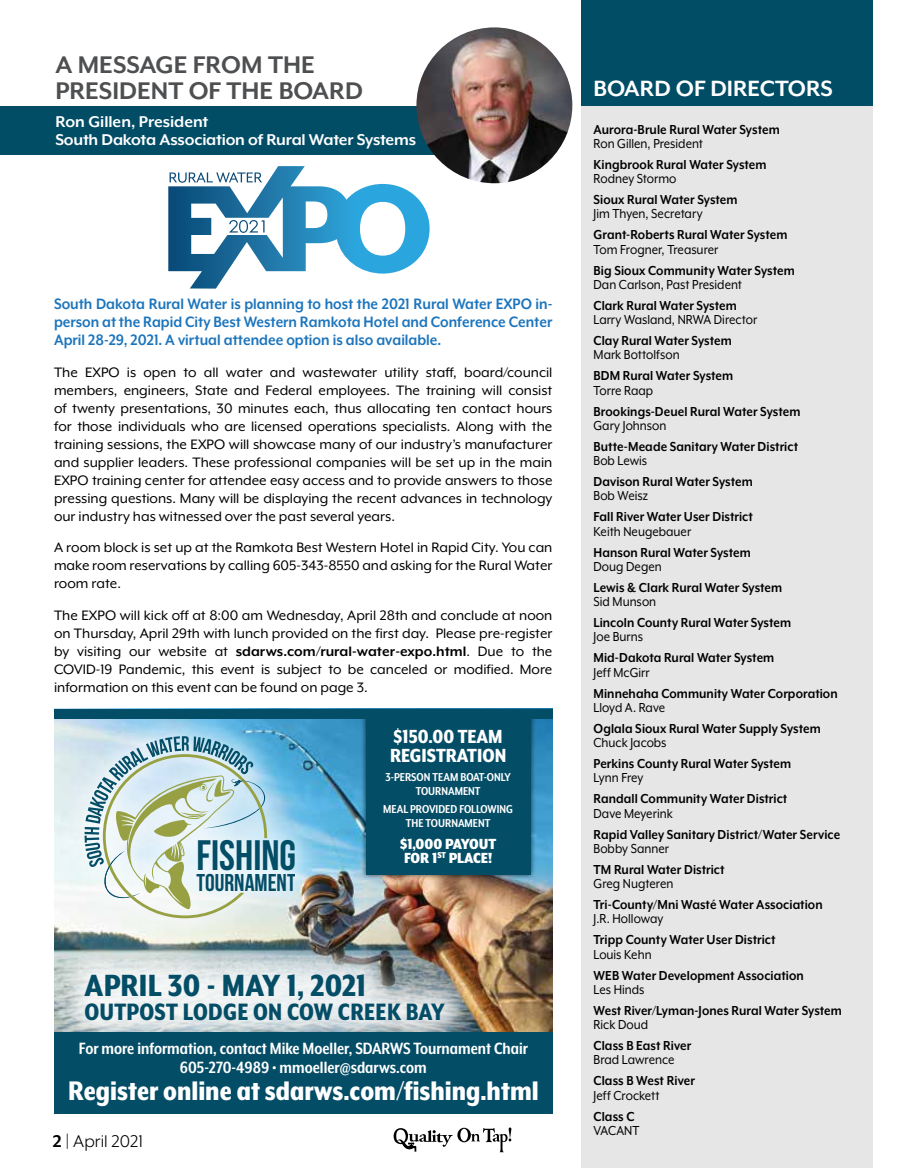
<style>
.page{position:relative;width:905px;height:1168px;background:#fff}
.page>*{position:absolute;margin:0;border:0;box-sizing:border-box;transform-origin:0 0}
.t1{font:42.45px "Bebas Neue";color:#044d66}
.t2{font:800 35.25px "Mr Eaves XL Mod Nar OT";letter-spacing:.005em;color:#044d66}
.t3{font:800 30.9px "Mr Eaves XL Mod Nar OT";color:#fff}
.t4{font:700 27.75px/25.5px "Mr Eaves XL Mod OT";color:#4e4f51}
.t5{font:800 27.3px "Mr Eaves XL Mod Nar OT";letter-spacing:.01em;color:#044d66}
.t6{font:700 25.5px "Mr Eaves XL Mod OT";color:#fff}
.t7{font:24.3px "Bebas Neue";color:#044d66}
.t8{font:800 21.9px/18.9px "Mr Eaves XL Mod Nar OT";color:#fff}
.t9{font:19.5px "Mr Eaves XL Mod OT";color:#000}
.t10{font:700 18.75px/18.8px "Mr Eaves XL Mod Nar OT";color:#fff;text-align:center}
.t11{font:700 18px/18px "Mr Eaves XL Mod OT";letter-spacing:-.01em;color:#fff}
.t12{font:700 17.4px/18px "Mr Eaves XL Mod OT";color:#1c75bc;text-align:justify;scale:.91 1}
.t13{font:900 16.95px/14px "Mr Eaves XL Mod Nar OT";color:#fff}
.t14{font:15.75px/18px "Mr Eaves XL Mod OT";color:#000;text-align:justify}
.t15{font:700 15px "Mr Eaves XL Mod OT";letter-spacing:.005em;color:#000;scale:.9 1}
.t16{font:15px "Mr Eaves XL Mod OT";color:#000;scale:.9 1}
.t17{font:700 13.2px/14px "Mr Eaves XL Mod Nar OT";color:#fff;text-align:center}
.s1{font-weight:700}
</style>
<div class="page">
<svg style="left:393px;top:1127px;width:118px;height:25px"></svg>
<div style="left:580px;top:0;width:292px;height:1168px;background:#e6e6e6"></div>
<div style="left:0;top:107px;width:457px;height:48px;background:#024d66"></div>
<img style="left:416px;top:27px;width:156px;height:156px;border-radius:78px">
<div style="left:580px;top:0;width:292px;height:105px;background:#024d66"></div>
<svg style="left:168px;top:166px;width:261px;height:123px"></svg>
<img style="left:325px;top:718px;width:227px;height:314px">
<div style="left:54px;top:706px;width:271px;height:243px;background:#fff;opacity:.75"></div>
<svg style="left:85px;top:736px;width:182px;height:182px"></svg>
<div style="left:49px;top:938px;width:431px;height:119px;background:#fff;opacity:.88"></div>
<div style="left:360px;top:708px;width:176px;height:172px;background:#000;opacity:.75"></div>
<div style="left:366px;top:714px;width:164px;height:160px;background:#044d66"></div>
<div style="left:54px;top:709px;width:498px;height:9px;background:#044d66"></div>
<div style="left:54px;top:1032px;width:498px;height:82px;background:#044d66"></div>
<h3 class="t4" style="left:55px;top:52px;width:309px">A MESSAGE FROM THE<br>PRESIDENT OF THE BOARD</h3>
<p class="t11" style="left:55px;top:112px;width:362px">Ron Gillen, President<br>South Dakota Association of Rural Water Systems</p>
<p class="t15" style="left:593px;top:122px;width:208px">Aurora-Brule Rural Water System</p>
<h3 class="t6" style="left:593px;top:75px;width:241px">BOARD OF DIRECTORS</h3>
<p class="t16" style="left:593px;top:136px;width:123px">Ron Gillen, President</p>
<p class="t15" style="left:593px;top:157px;width:194px">Kingbrook Rural Water System</p>
<p class="t16" style="left:593px;top:171px;width:94px">Rodney Stormo</p>
<p class="t15" style="left:593px;top:192px;width:162px">Sioux Rural Water System</p>
<p class="t16" style="left:593px;top:206px;width:123px">Jim Thyen, Secretary</p>
<p class="t15" style="left:593px;top:227px;width:217px">Grant-Roberts Rural Water System</p>
<p class="t16" style="left:593px;top:242px;width:140px">Tom Frogner, Treasurer</p>
<p class="t15" style="left:593px;top:263px;width:225px">Big Sioux Community Water System</p>
<p class="t16" style="left:593px;top:277px;width:166px">Dan Carlson, Past President</p>
<p class="t15" style="left:593px;top:298px;width:161px">Clark Rural Water System</p>
<p class="t16" style="left:593px;top:312px;width:183px">Larry Wasland, NRWA Director</p>
<p class="t15" style="left:593px;top:333px;width:155px">Clay Rural Water System</p>
<p class="t16" style="left:593px;top:347px;width:97px">Mark Bottolfson</p>
<p class="t15" style="left:593px;top:368px;width:157px">BDM Rural Water System</p>
<p class="t16" style="left:593px;top:383px;width:68px">Torre Raap</p>
<p class="t15" style="left:593px;top:404px;width:231px">Brookings-Deuel Rural Water System</p>
<p class="t16" style="left:593px;top:418px;width:83px">Gary Johnson</p>
<p class="t15" style="left:593px;top:439px;width:229px">Butte-Meade Sanitary Water District</p>
<p class="t16" style="left:593px;top:453px;width:61px">Bob Lewis</p>
<p class="t15" style="left:593px;top:474px;width:178px">Davison Rural Water System</p>
<p class="t16" style="left:593px;top:488px;width:62px">Bob Weisz</p>
<p class="t15" style="left:593px;top:509px;width:179px">Fall River Water User District</p>
<p class="t16" style="left:593px;top:524px;width:110px">Keith Neugebauer</p>
<p class="t15" style="left:593px;top:545px;width:176px">Hanson Rural Water System</p>
<p class="t16" style="left:593px;top:559px;width:77px">Doug Degen</p>
<p class="t15" style="left:593px;top:580px;width:211px">Lewis &amp; Clark Rural Water System</p>
<p class="t16" style="left:593px;top:594px;width:71px">Sid Munson</p>
<p class="t15" style="left:593px;top:615px;width:221px">Lincoln County Rural Water System</p>
<p class="t16" style="left:593px;top:629px;width:57px">Joe Burns</p>
<p class="t15" style="left:593px;top:650px;width:202px">Mid-Dakota Rural Water System</p>
<p class="t16" style="left:593px;top:665px;width:64px">Jeff McGirr</p>
<p class="t15" style="left:593px;top:686px;width:273px">Minnehaha Community Water Corporation</p>
<p class="t16" style="left:593px;top:700px;width:81px">Lloyd A. Rave</p>
<p class="t15" style="left:593px;top:721px;width:254px">Oglala Sioux Rural Water Supply System</p>
<p class="t16" style="left:593px;top:735px;width:83px">Chuck Jacobs</p>
<p class="t15" style="left:593px;top:756px;width:221px">Perkins County Rural Water System</p>
<p class="t16" style="left:593px;top:770px;width:57px">Lynn Frey</p>
<p class="t15" style="left:593px;top:791px;width:217px">Randall Community Water District</p>
<p class="t16" style="left:593px;top:806px;width:89px">Dave Meyerink</p>
<p class="t15" style="left:593px;top:827px;width:275px">Rapid Valley Sanitary District/Water Service</p>
<p class="t16" style="left:593px;top:841px;width:85px">Bobby Sanner</p>
<p class="t15" style="left:593px;top:862px;width:147px">TM Rural Water District</p>
<p class="t16" style="left:593px;top:876px;width:90px">Greg Nugteren</p>
<p class="t15" style="left:593px;top:897px;width:256px">Tri-County/Mni Wasté Water Association</p>
<p class="t16" style="left:593px;top:911px;width:79px">J.R. Holloway</p>
<p class="t15" style="left:593px;top:932px;width:204px">Tripp County Water User District</p>
<p class="t16" style="left:593px;top:947px;width:66px">Louis Kehn</p>
<p class="t15" style="left:593px;top:968px;width:235px">WEB Water Development Association</p>
<p class="t16" style="left:593px;top:982px;width:58px">Les Hinds</p>
<p class="t15" style="left:593px;top:1003px;width:277px">West River/Lyman-Jones Rural Water System</p>
<p class="t16" style="left:593px;top:1017px;width:62px">Rick Doud</p>
<p class="t15" style="left:593px;top:1038px;width:110px">Class B East River</p>
<p class="t16" style="left:593px;top:1052px;width:92px">Brad Lawrence</p>
<p class="t15" style="left:593px;top:1073px;width:114px">Class B West River</p>
<p class="t16" style="left:593px;top:1088px;width:75px">Jeff Crockett</p>
<p class="t15" style="left:593px;top:1109px;width:47px">Class C</p>
<p class="t16" style="left:593px;top:1123px;width:53px">VACANT</p>
<p class="t12" style="left:54px;top:295px;width:549px">South Dakota Rural Water is planning to host the 2021 Rural Water EXPO in&shy;person at the Rapid City Best Western Ramkota Hotel and Conference Center April 28-29, 2021. A virtual attendee option is also available.</p>
<p class="t14" style="left:54px;top:363px;width:500px">The EXPO is open to all water and wastewater utility staff, board/council members, engineers, State and Federal employees. The training will consist of twenty presentations, 30 minutes each, thus allocating ten contact hours for those individuals who are licensed operations specialists. Along with the training sessions, the EXPO will showcase many of our industry’s manufacturer and supplier leaders. These professional companies will be set up in the main EXPO training center for attendee easy access and to provide answers to those pressing questions. Many will be displaying the recent advances in technology our industry has witnessed over the past several years.</p>
<p class="t14" style="left:54px;top:538px;width:500px">A room block is set up at the Ramkota Best Western Hotel in Rapid City. You can make room reservations by calling 605-343-8550 and asking for the Rural Water room rate.</p>
<p class="t14" style="left:54px;top:606px;width:500px">The EXPO will kick off at 8:00 am Wednesday, April 28th and conclude at noon on Thursday, April 29th with lunch provided on the first day. Please pre-register by visiting our website at <span class="s1">sdarws.com/rural-water-expo.html</span>. Due to the COVID-19 Pandemic, this event is subject to be canceled or modified. More information on this event can be found on page 3.</p>
<h3 class="t8" style="left:390px;top:727px;width:118px">$150.00 TEAM<br>REGISTRATION</h3>
<p class="t17" style="left:385px;top:770px;width:127px">3-PERSON TEAM BOAT-ONLY<br>TOURNAMENT</p>
<p class="t17" style="left:383px;top:802px;width:131px">MEAL PROVIDED FOLLOWING<br>THE TOURNAMENT</p>
<p class="t13" style="left:400px;top:836px;width:97px">$1,000 PAYOUT<br>FOR 1<sup>ST</sup> PLACE!</p>
<h1 class="t1" style="left:196px;top:832px;width:101px">FISHING</h1>
<h3 class="t7" style="left:196px;top:869px;width:101px">TOURNAMENT</h3>
<h2 class="t2" style="left:85px;top:968px;width:283px">APRIL 30 - MAY 1, 2021</h2>
<h3 class="t5" style="left:85px;top:998px;width:362px">OUTPOST LODGE ON COW CREEK BAY</h3>
<p class="t10" style="left:79px;top:1039px;width:450px">For more information, contact Mike Moeller, SDARWS Tournament Chair<br>605-270-4989 • mmoeller@sdarws.com</p>
<h3 class="t3" style="left:68px;top:1075px;width:472px">Register online at sdarws.com/fishing.html</h3>
<p class="t9" style="left:53px;top:1131px;width:92px"><span class="s1">2</span> | April 2021</p>
</div>
